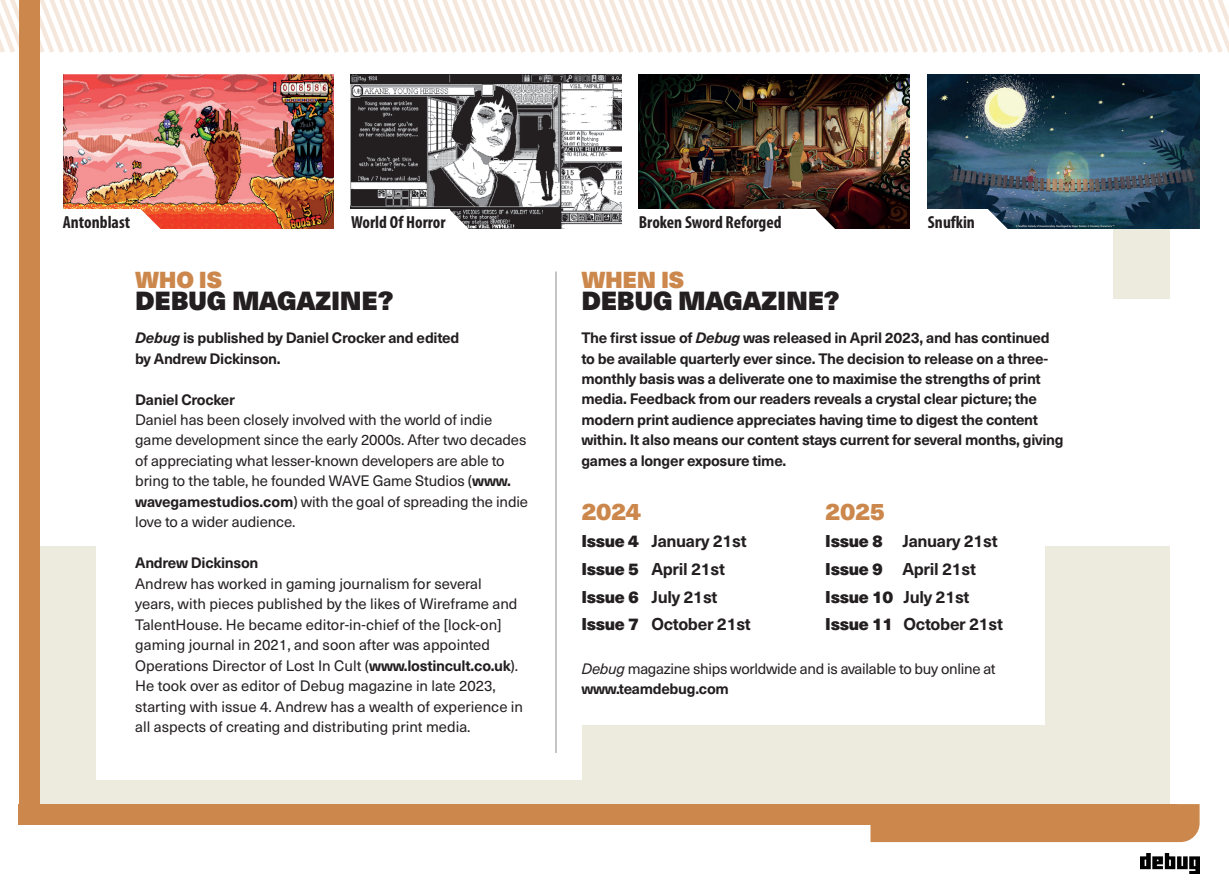
<style>
.page{position:relative;width:1229px;height:886px;background:#fff}
.page>*{position:absolute;margin:0;border:0;box-sizing:border-box;transform-origin:0 0}
.t1{font:25.72px "Neue Haas Unica W1 G X Black";letter-spacing:-.01em;color:#231f20}
.t2{font:900 23.8px "Neue Haas Unica W1 G";letter-spacing:-.02em;color:#cc884c}
.t3{font:22.75px "Neue Haas Unica W1 G X Black";letter-spacing:-.01em;color:#cc884c}
.t4{font:700 condensed 17.5px "Myriad Pro";color:#231f20}
.t5{font:700 16.8px/27.7px "Neue Haas Unica W1 G";letter-spacing:-.02em;color:#231f20}
.t6{font:14.88px/20.5px "Neue Haas Unica W1 G";letter-spacing:-.005em;color:#231f20}
.t7{font:700 14.88px/20.5px "Neue Haas Unica W1 G";letter-spacing:-.02em;color:#231f20}
.s1{font-style:italic}
.s2{font-weight:700}
.s3{font-weight:900}
</style>
<div class="page">
<div style="left:1113px;top:202px;width:56px;height:97px;background:#ecebde"></div>
<div style="left:31px;top:546px;width:1138px;height:268px;background:#ecebde"></div>
<div style="left:96px;top:391px;width:485px;height:388px;background:#fff"></div>
<svg style="left:0;top:0;width:1228px;height:55px"></svg>
<div style="left:19px;top:0;width:20px;height:824px;background:#cc884c"></div>
<div style="left:19px;top:804px;width:1158px;height:20px;background:#cc884c"></div>
<img style="left:1140px;top:853px;width:59px;height:20px">
<div style="left:870px;top:804px;width:329px;height:38px;background:#cc884c"></div>
<img style="left:63px;top:74px;width:270px;height:155px">
<img style="left:351px;top:74px;width:270px;height:155px">
<img style="left:638px;top:74px;width:271px;height:155px">
<div style="left:630px;top:209px;width:185px;height:39px;background:#fff"></div>
<img style="left:927px;top:74px;width:272px;height:155px">
<div style="left:571px;top:396px;width:473px;height:328px;background:#fff"></div>
<svg style="left:815px;top:209px;width:20px;height:20px"></svg>
<div style="left:919px;top:209px;width:68px;height:39px;background:#fff"></div>
<div style="left:342px;top:209px;width:44px;height:39px;background:#fff"></div>
<div style="left:54px;top:209px;width:87px;height:39px;background:#fff"></div>
<svg style="left:141px;top:209px;width:19px;height:20px"></svg>
<svg style="left:987px;top:209px;width:20px;height:20px"></svg>
<svg style="left:386px;top:209px;width:82px;height:20px"></svg>
<hr style="left:555px;top:271px;width:1px;height:482px;background:#bcbdc0">
<p class="t4" style="left:63px;top:211px;width:69px">Antonblast</p>
<p class="t4" style="left:351px;top:212px;width:96px">World Of Horror</p>
<p class="t4" style="left:638px;top:212px;width:144px">Broken Sword Reforged</p>
<p class="t4" style="left:927px;top:212px;width:49px">Snufkin</p>
<h3 class="t3" style="left:135px;top:261px;width:88px">WHO IS</h3>
<h1 class="t1" style="left:135px;top:280px;width:260px">DEBUG MAGAZINE?</h1>
<p class="t7" style="left:135px;top:326px;width:326px"><span class="s1">Debug</span> is published by Daniel Crocker and edited by Andrew Dickinson.</p>
<p class="t7" style="left:135px;top:388px;width:101px">Daniel Crocker</p>
<p class="t6" style="left:135px;top:408px;width:394px">Daniel has been closely involved with the world of indie game development since the early 2000s. After two decades of appreciating what lesser-known developers are able to bring to the table, he founded WAVE Game Studios (<span class="s2">www. wavegamestudios.com</span>) with the goal of spreading the indie love to a wider audience.</p>
<p class="t7" style="left:135px;top:552px;width:125px">Andrew Dickinson</p>
<p class="t6" style="left:135px;top:572px;width:389px">Andrew has worked in gaming journalism for several years, with pieces published by the likes of Wireframe and TalentHouse. He became editor-in-chief of the [lock-on] gaming journal in 2021, and soon after was appointed Operations Director of Lost In Cult (<span class="s2">www.lostincult.co.uk</span>).<br>He took over as editor of Debug magazine in late 2023, starting with issue 4. Andrew has a wealth of experience in all aspects of creating and distributing print media.</p>
<h3 class="t3" style="left:581px;top:261px;width:104px">WHEN IS</h3>
<h1 class="t1" style="left:581px;top:280px;width:260px">DEBUG MAGAZINE?</h1>
<p class="t7" style="left:581px;top:326px;width:484px">The first issue of <span class="s1">Debug</span> was released in April 2023, and has continued to be available quarterly ever since. The decision to release on a three&shy;monthly basis was a deliverate one to maximise the strengths of print media. Feedback from our readers reveals a crystal clear picture; the modern print audience appreciates having time to digest the content within. It also means our content stays current for several months, giving games a longer exposure time.</p>
<h2 class="t2" style="left:581px;top:492px;width:61px">2024</h2>
<p class="t5" style="left:581px;top:526px;width:171px"><span class="s3">Issue 4</span> January 21st<br><span class="s3">Issue 5</span> April 21st<br><span class="s3">Issue 6</span> July 21st<br><span class="s3">Issue 7</span> October 21st</p>
<h2 class="t2" style="left:825px;top:492px;width:61px">2025</h2>
<p class="t5" style="left:825px;top:526px;width:179px"><span class="s3">Issue 8</span> January 21st<br><span class="s3">Issue 9</span> April 21st<br><span class="s3">Issue 10</span> July 21st<br><span class="s3">Issue 11</span> October 21st</p>
<p class="t6" style="left:581px;top:657px;width:415px"><span class="s1">Debug</span> magazine ships worldwide and is available to buy online at <span class="s2">www.teamdebug.com</span></p>
</div>
